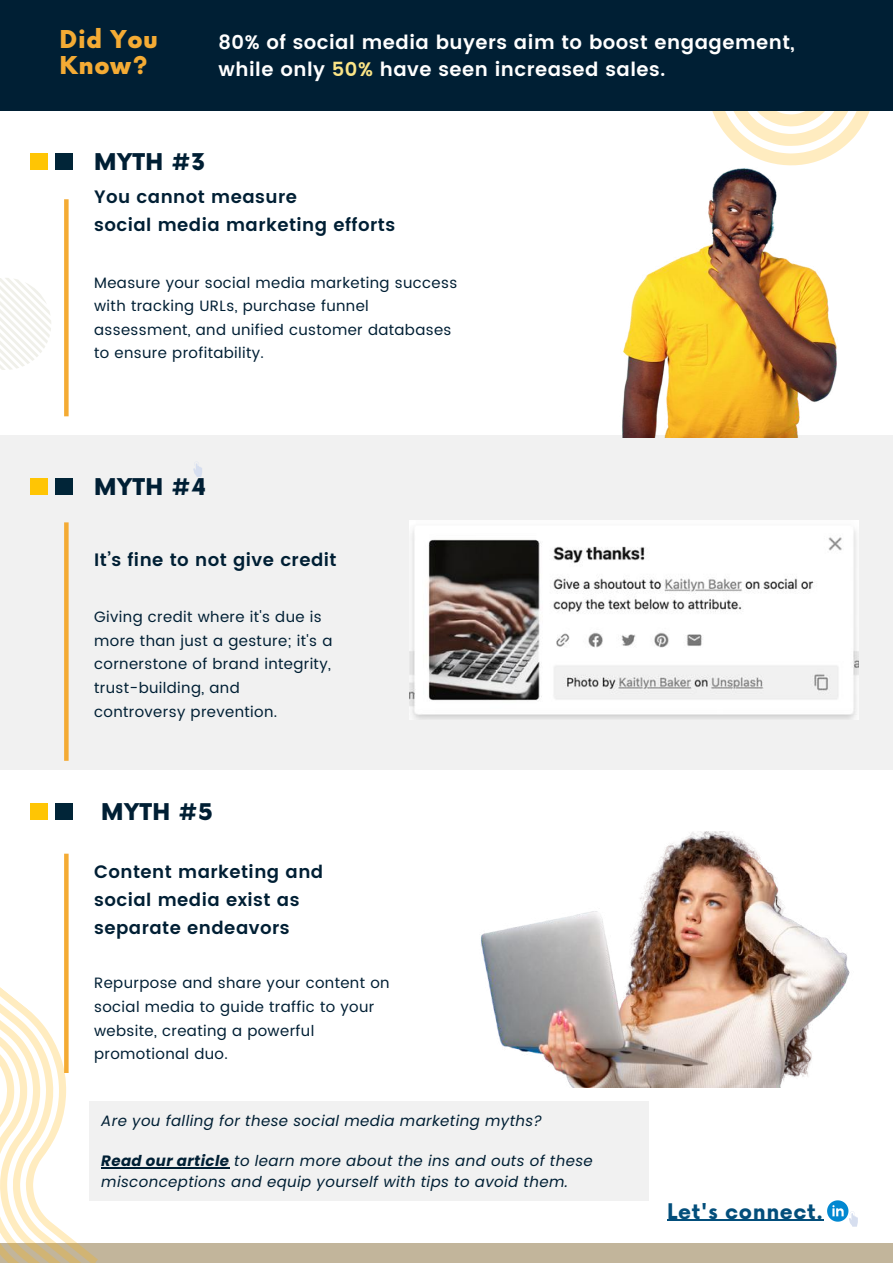
<style>
.page{position:relative;width:893px;height:1264px;background:#fff}
.page>*{position:absolute;margin:0;border:0;box-sizing:border-box;transform-origin:0 0}
.t1{font:900 24px/25.8px "Now";letter-spacing:.025em;color:#f4ab34}
.t2{font:900 22.5px "Now";letter-spacing:.025em;color:#001f34}
.t3{font:700 21px "Now";letter-spacing:.03em;color:#034e7b}
.t4{font:600 19.5px/27px "Poppins";letter-spacing:.025em;color:#fff}
.t5{font:600 18px/28px "Poppins";letter-spacing:.025em;color:#001f34}
.t6{font:15px/23.5px "Poppins";letter-spacing:.025em;color:#001f34}
.t7{font:italic 15px/20.2px "Poppins";letter-spacing:.025em;color:#001f34}
.s1{color:#fce586}
.s2{font-weight:700}
</style>
<div class="page">
<div style="left:0;top:435px;width:892px;height:335px;background:#f1f1f1"></div>
<svg style="left:827px;top:1200px;width:30px;height:26px"></svg>
<hr style="left:667px;top:1219px;width:156px;height:1px;background:#034e7b">
<svg style="left:193px;top:463px;width:9px;height:14px"></svg>
<div style="left:30px;top:478px;width:18px;height:17px;background:#ffc504"></div>
<div style="left:55px;top:478px;width:18px;height:17px;background:#012538"></div>
<div style="left:30px;top:803px;width:18px;height:17px;background:#ffc504"></div>
<div style="left:55px;top:803px;width:18px;height:17px;background:#012538"></div>
<div style="left:30px;top:153px;width:18px;height:17px;background:#ffc504"></div>
<div style="left:55px;top:153px;width:18px;height:17px;background:#012538"></div>
<div style="left:0;top:1243px;width:892px;height:19px;background:#c2b59b"></div>
<svg style="left:712px;top:111px;width:158px;height:39px"></svg>
<div style="left:64px;top:199px;width:5px;height:217px;background:#f4ab34"></div>
<div style="left:64px;top:853px;width:5px;height:219px;background:#f4ab34"></div>
<div style="left:64px;top:522px;width:5px;height:238px;background:#f4ab34"></div>
<div style="left:0;top:0;width:892px;height:111px;background:#001f34"></div>
<svg style="left:0;top:278px;width:51px;height:92px"></svg>
<svg style="left:0;top:1000px;width:169px;height:262px"></svg>
<img style="left:622px;top:150px;width:217px;height:287px">
<img style="left:481px;top:831px;width:369px;height:256px">
<div style="left:89px;top:1100px;width:560px;height:100px;background:#f1f1f1"></div>
<hr style="left:101px;top:1167px;width:128px;height:1px;background:#001f34">
<img style="left:409px;top:520px;width:449px;height:199px">
<h1 class="t1" style="left:59px;top:28px;width:100px">Did You<br>Know?</h1>
<h3 class="t4" style="left:218px;top:29px;width:577px">80% of social media buyers aim to boost engagement, while only <span class="s1">50%</span> have seen increased sales.</h3>
<h2 class="t2" style="left:94px;top:150px;width:113px">MYTH #3</h2>
<p class="t5" style="left:94px;top:183px;width:302px">You cannot measure<br>social media marketing efforts</p>
<p class="t6" style="left:94px;top:270px;width:364px">Measure your social media marketing success with tracking URLs, purchase funnel assessment, and unified customer databases to ensure profitability.</p>
<h2 class="t2" style="left:94px;top:474px;width:113px">MYTH #4</h2>
<p class="t5" style="left:94px;top:545px;width:244px">It’s fine to not give credit</p>
<p class="t6" style="left:94px;top:605px;width:240px">Giving credit where it's due is more than just a gesture; it's a cornerstone of brand integrity, trust-building, and controversy prevention.</p>
<h2 class="t2" style="left:101px;top:799px;width:113px">MYTH #5</h2>
<p class="t5" style="left:94px;top:857px;width:230px">Content marketing and social media exist as separate endeavors</p>
<p class="t6" style="left:94px;top:971px;width:297px">Repurpose and share your content on social media to guide traffic to your website, creating a powerful promotional duo.</p>
<p class="t7" style="left:101px;top:1110px;width:442px">Are you falling for these social media marketing myths?</p>
<p class="t7" style="left:101px;top:1151px;width:493px"><span class="s2">Read our article</span> to learn more about the ins and outs of these misconceptions and equip yourself with tips to avoid them.</p>
<h3 class="t3" style="left:667px;top:1199px;width:157px">Let's connect.</h3>
</div>
